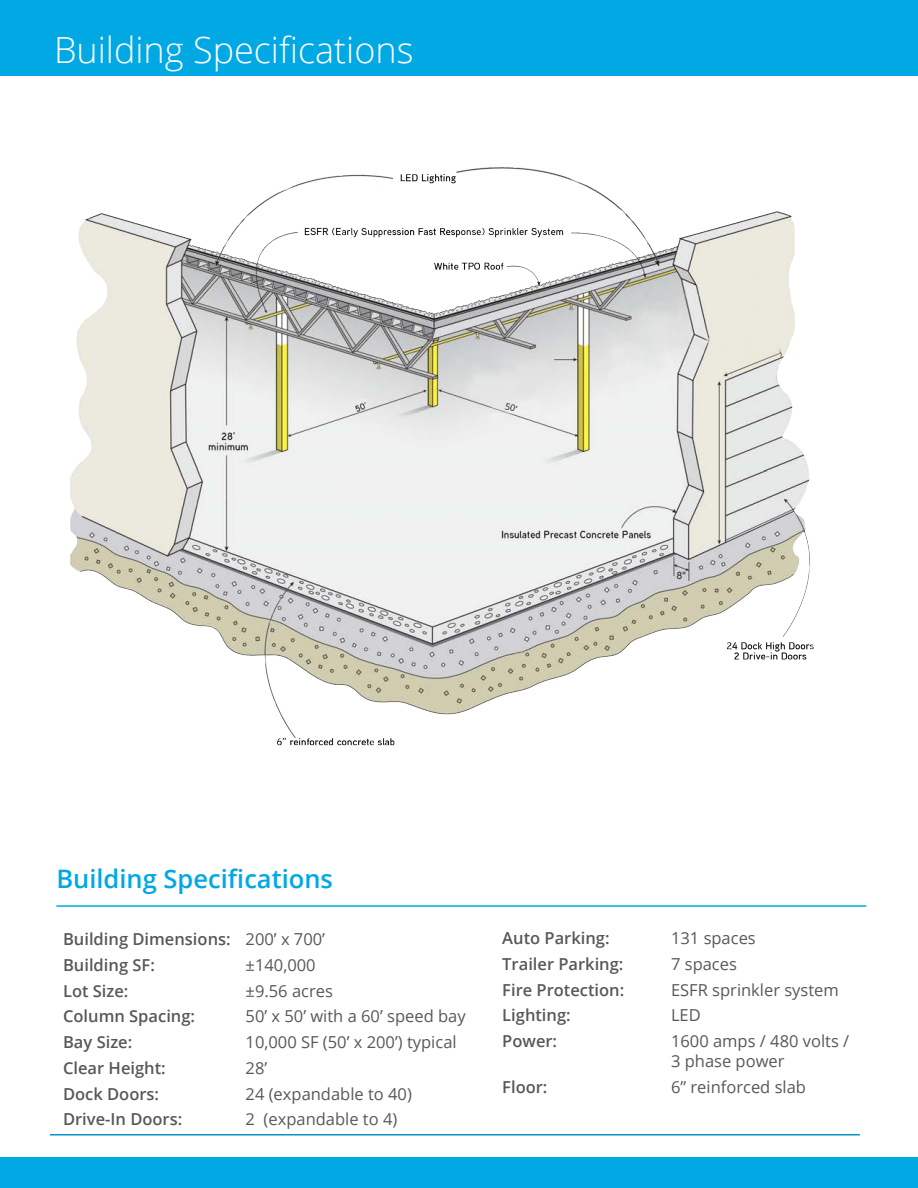
<style>
.page{position:relative;width:918px;height:1188px;background:#fff}
.page>*{position:absolute;margin:0;border:0;box-sizing:border-box;transform-origin:0 0}
.t1{font:300 36px "Open Sans";color:#fff}
.t2{font:600 25.5px "Open Sans";color:#00a8e4}
.t3{font:16.5px/19.8px "Open Sans";color:#57585a}
.t4{font:600 16.5px "Open Sans";color:#57585a}
</style>
<div class="page">
<div style="left:0;top:0;width:918px;height:76px;background:#00a8e4"></div>
<div style="left:0;top:1157px;width:918px;height:31px;background:#00a8e4"></div>
<hr style="left:56px;top:905px;width:810px;height:2px;background:#00a8e4">
<hr style="left:50px;top:1134px;width:810px;height:2px;background:#0093d0">
<img style="left:70px;top:167px;width:744px;height:579px">
<svg style="left:492px;top:395px;width:26px;height:17px"></svg>
<p class="t1" style="left:54px;top:26px;width:361px">Building Specifications</p>
<p class="t2" style="left:56px;top:862px;width:278px">Building Specifications</p>
<p class="t4" style="left:63px;top:928px;width:169px">Building Dimensions:</p>
<p class="t3" style="left:246px;top:929px;width:81px">200’ x 700’</p>
<p class="t4" style="left:63px;top:954px;width:93px">Building SF:</p>
<p class="t3" style="left:246px;top:955px;width:72px">±140,000</p>
<p class="t4" style="left:63px;top:979px;width:67px">Lot Size:</p>
<p class="t3" style="left:246px;top:980px;width:89px">±9.56 acres</p>
<p class="t4" style="left:63px;top:1005px;width:134px">Column Spacing:</p>
<p class="t3" style="left:246px;top:1006px;width:222px">50’ x 50’ with a 60’ speed bay</p>
<p class="t4" style="left:63px;top:1031px;width:71px">Bay Size:</p>
<p class="t4" style="left:63px;top:1056px;width:104px">Clear Height:</p>
<p class="t3" style="left:246px;top:1032px;width:213px">10,000 SF (50’ x 200’) typical</p>
<p class="t3" style="left:246px;top:1057px;width:23px">28’</p>
<p class="t4" style="left:63px;top:1082px;width:98px">Dock Doors:</p>
<p class="t3" style="left:246px;top:1083px;width:168px">24 (expandable to 40)</p>
<p class="t4" style="left:63px;top:1108px;width:121px">Drive-In Doors:</p>
<p class="t3" style="left:246px;top:1109px;width:153px">2 (expandable to 4)</p>
<p class="t4" style="left:502px;top:927px;width:109px">Auto Parking:</p>
<p class="t3" style="left:671px;top:928px;width:86px">131 spaces</p>
<p class="t4" style="left:502px;top:953px;width:123px">Trailer Parking:</p>
<p class="t3" style="left:671px;top:954px;width:67px">7 spaces</p>
<p class="t4" style="left:502px;top:978px;width:123px">Fire Protection:</p>
<p class="t3" style="left:671px;top:979px;width:169px">ESFR sprinkler system</p>
<p class="t4" style="left:502px;top:1004px;width:70px">Lighting:</p>
<p class="t3" style="left:671px;top:1005px;width:31px">LED</p>
<p class="t4" style="left:502px;top:1030px;width:56px">Power:</p>
<p class="t3" style="left:671px;top:1031px;width:180px">1600 amps / 480 volts /<br>3 phase power</p>
<p class="t4" style="left:502px;top:1076px;width:47px">Floor:</p>
<p class="t3" style="left:671px;top:1077px;width:136px">6” reinforced slab</p>
</div>
